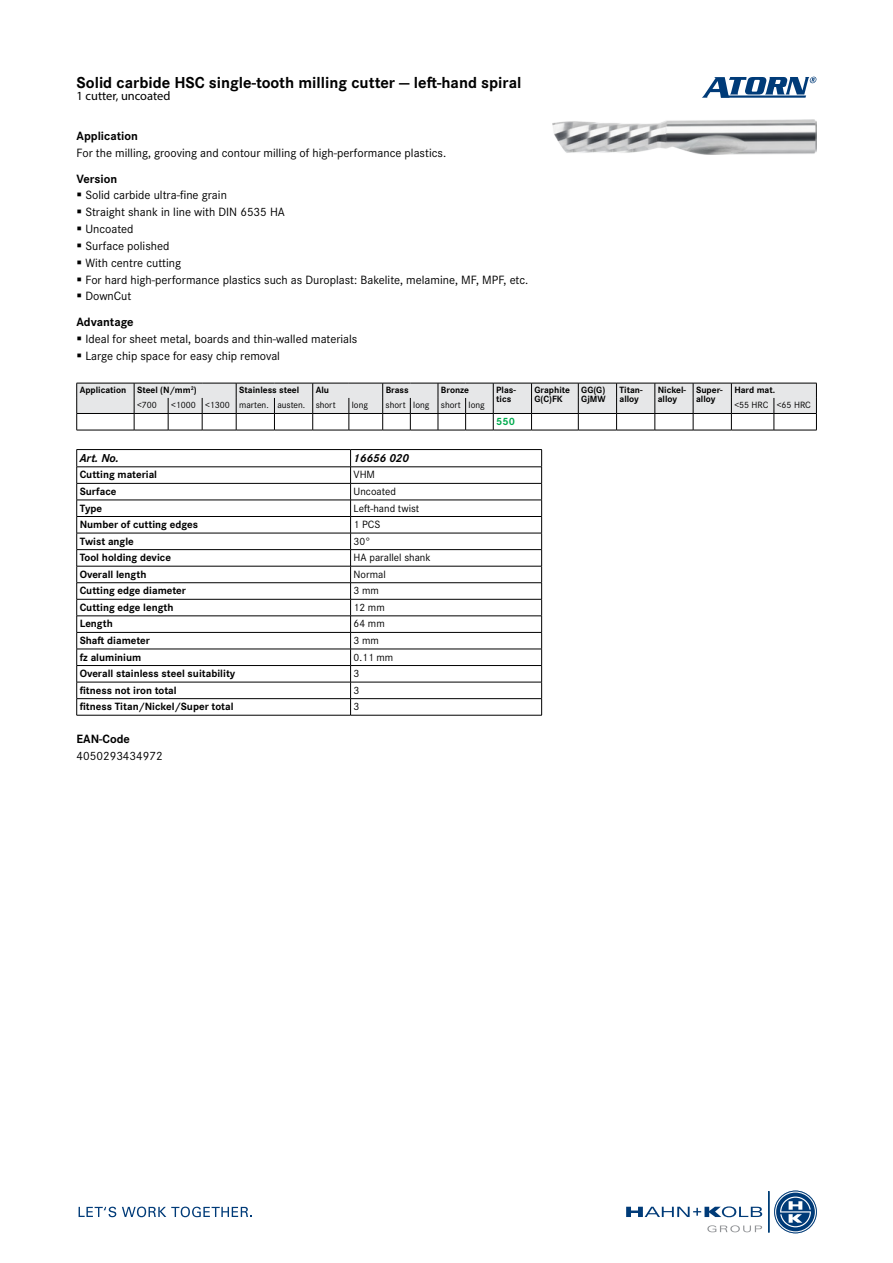
<style>
.page{position:relative;width:893px;height:1263px;background:#fff}
.page>*{position:absolute;margin:0;border:0;box-sizing:border-box;transform-origin:0 0}
.t1{font:700 16.5px "Corporate S Pro";color:#000}
.t2{font:12.45px/16.8px "Corporate S Pro";color:#000}
.t3{font:700 12.45px "Corporate S Pro";color:#000}
.t4{font:12.45px "Myriad Pro";color:#000}
.t5{font:italic 700 12px "Corporate S Pro";color:#000}
.t6{font:700 10.95px "Corporate S Pro";color:#000}
.t7{font:10.95px "Corporate S Pro";color:#000}
.t8{font:700 10.95px "Corporate S Pro";color:#00ab4e}
.t9{font:700 9.45px/9.4px "Corporate S Pro";color:#000}
.t10{font:9.45px "Corporate S Pro";color:#000}
</style>
<div class="page">
<img style="left:553px;top:119px;width:263px;height:35px">
<svg style="left:702px;top:77px;width:114px;height:21px"></svg>
<svg style="left:626px;top:1206px;width:136px;height:11px"></svg>
<hr style="left:768px;top:1191px;width:1px;height:41px;background:#003b78">
<svg style="left:775px;top:1191px;width:41px;height:42px"></svg>
<div style="left:774px;top:1191px;width:42px;height:42px;border:2px solid #fff;border-radius:50%"></div>
<div style="left:774px;top:1191px;width:42px;height:42px;border:1px solid #003b78;border-radius:50%"></div>
<svg style="left:707px;top:1225px;width:55px;height:7px"></svg>
<svg style="left:79px;top:1207px;width:37px;height:10px"></svg>
<svg style="left:122px;top:1206px;width:130px;height:11px"></svg>
<svg style="left:76px;top:383px;width:741px;height:48px"></svg>
<hr style="left:774px;top:430px;width:43px;height:1px;background:#000">
<hr style="left:77px;top:449px;width:274px;height:1px;background:#000">
<hr style="left:351px;top:449px;width:191px;height:1px;background:#000">
<hr style="left:77px;top:467px;width:274px;height:1px;background:#000">
<hr style="left:351px;top:467px;width:191px;height:1px;background:#000">
<hr style="left:77px;top:483px;width:274px;height:1px;background:#000">
<hr style="left:351px;top:483px;width:191px;height:1px;background:#000">
<hr style="left:77px;top:500px;width:274px;height:1px;background:#000">
<hr style="left:351px;top:500px;width:191px;height:1px;background:#000">
<hr style="left:77px;top:516px;width:274px;height:1px;background:#000">
<hr style="left:351px;top:516px;width:191px;height:1px;background:#000">
<hr style="left:77px;top:533px;width:274px;height:1px;background:#000">
<hr style="left:351px;top:533px;width:191px;height:1px;background:#000">
<hr style="left:77px;top:549px;width:274px;height:1px;background:#000">
<hr style="left:351px;top:549px;width:191px;height:1px;background:#000">
<hr style="left:77px;top:566px;width:274px;height:1px;background:#000">
<hr style="left:351px;top:566px;width:191px;height:1px;background:#000">
<hr style="left:77px;top:582px;width:274px;height:1px;background:#000">
<hr style="left:351px;top:582px;width:191px;height:1px;background:#000">
<hr style="left:77px;top:599px;width:274px;height:1px;background:#000">
<hr style="left:351px;top:599px;width:191px;height:1px;background:#000">
<hr style="left:77px;top:616px;width:274px;height:1px;background:#000">
<hr style="left:351px;top:616px;width:191px;height:1px;background:#000">
<hr style="left:77px;top:632px;width:274px;height:1px;background:#000">
<hr style="left:351px;top:632px;width:191px;height:1px;background:#000">
<hr style="left:77px;top:649px;width:274px;height:1px;background:#000">
<hr style="left:351px;top:649px;width:191px;height:1px;background:#000">
<hr style="left:77px;top:665px;width:274px;height:1px;background:#000">
<hr style="left:351px;top:665px;width:191px;height:1px;background:#000">
<hr style="left:77px;top:682px;width:274px;height:1px;background:#000">
<hr style="left:351px;top:682px;width:191px;height:1px;background:#000">
<hr style="left:77px;top:698px;width:274px;height:1px;background:#000">
<svg style="left:76px;top:450px;width:1px;height:265px"></svg>
<hr style="left:77px;top:715px;width:274px;height:1px;background:#000">
<hr style="left:351px;top:698px;width:191px;height:1px;background:#000">
<svg style="left:350px;top:450px;width:1px;height:265px"></svg>
<svg style="left:541px;top:450px;width:1px;height:265px"></svg>
<hr style="left:351px;top:715px;width:191px;height:1px;background:#000">
<h1 class="t1" style="left:77px;top:69px;width:446px">Solid carbide HSC single-tooth milling cutter — left-hand spiral</h1>
<p class="t4" style="left:77px;top:88px;width:95px">1 cutter, uncoated</p>
<p class="t3" style="left:77px;top:126px;width:63px">Application</p>
<p class="t2" style="left:77px;top:144px;width:371px">For the milling, grooving and contour milling of high-performance plastics.</p>
<p class="t3" style="left:77px;top:169px;width:42px">Version</p>
<p class="t2" style="left:85px;top:186px;width:445px">Solid carbide ultra-fine grain<br>Straight shank in line with DIN 6535 HA<br>Uncoated<br>Surface polished<br>With centre cutting<br>For hard high-performance plastics such as Duroplast: Bakelite, melamine, MF, MPF, etc.<br>DownCut</p>
<p class="t3" style="left:77px;top:312px;width:59px">Advantage</p>
<p class="t2" style="left:85px;top:329px;width:274px">Ideal for sheet metal, boards and thin-walled materials<br>Large chip space for easy chip removal</p>
<p class="t9" style="left:80px;top:384px;width:119px">Application Steel (N/mm<sup>2</sup>)</p>
<p class="t9" style="left:239px;top:384px;width:62px">Stainless steel</p>
<p class="t9" style="left:316px;top:384px;width:15px">Alu</p>
<p class="t9" style="left:386px;top:384px;width:25px">Brass</p>
<p class="t9" style="left:441px;top:384px;width:30px">Bronze</p>
<p class="t9" style="left:496px;top:384px;width:21px">Plas&shy;tics</p>
<p class="t9" style="left:534px;top:384px;width:37px">Graphite<br>G(C)FK</p>
<p class="t9" style="left:581px;top:384px;width:26px">GG(G)<br>GjMW</p>
<p class="t9" style="left:619px;top:384px;width:25px">Titan&shy;alloy</p>
<p class="t9" style="left:658px;top:384px;width:30px">Nickel&shy;alloy</p>
<p class="t9" style="left:696px;top:384px;width:28px">Super&shy;alloy</p>
<p class="t9" style="left:734px;top:384px;width:42px">Hard mat.</p>
<p class="t10" style="left:137px;top:398px;width:21px">&lt;700</p>
<p class="t10" style="left:171px;top:398px;width:166px">&lt;1000 &lt;1300 marten. austen. short</p>
<p class="t10" style="left:352px;top:398px;width:18px">long</p>
<p class="t10" style="left:386px;top:398px;width:101px">short long short long</p>
<p class="t10" style="left:734px;top:398px;width:78px">&lt;55 HRC &lt;65 HRC</p>
<p class="t8" style="left:496px;top:413px;width:20px">550</p>
<p class="t5" style="left:80px;top:448px;width:41px">Art. No.</p>
<p class="t5" style="left:354px;top:448px;width:57px">16656 020</p>
<p class="t6" style="left:80px;top:466px;width:79px">Cutting material</p>
<p class="t7" style="left:354px;top:467px;width:23px">VHM</p>
<p class="t6" style="left:80px;top:483px;width:38px">Surface</p>
<p class="t7" style="left:354px;top:483px;width:44px">Uncoated</p>
<p class="t6" style="left:80px;top:499px;width:24px">Type</p>
<p class="t7" style="left:354px;top:500px;width:67px">Left-hand twist</p>
<p class="t6" style="left:80px;top:516px;width:120px">Number of cutting edges</p>
<p class="t7" style="left:354px;top:516px;width:28px">1 PCS</p>
<p class="t6" style="left:80px;top:532px;width:56px">Twist angle</p>
<p class="t7" style="left:354px;top:533px;width:19px">30°</p>
<p class="t6" style="left:80px;top:549px;width:93px">Tool holding device</p>
<p class="t7" style="left:354px;top:550px;width:79px">HA parallel shank</p>
<p class="t6" style="left:80px;top:565px;width:68px">Overall length</p>
<p class="t7" style="left:354px;top:566px;width:34px">Normal</p>
<p class="t6" style="left:80px;top:582px;width:108px">Cutting edge diameter</p>
<p class="t7" style="left:354px;top:583px;width:27px">3 mm</p>
<p class="t6" style="left:80px;top:599px;width:95px">Cutting edge length</p>
<p class="t7" style="left:354px;top:599px;width:33px">12 mm</p>
<p class="t6" style="left:80px;top:615px;width:35px">Length</p>
<p class="t7" style="left:354px;top:616px;width:33px">64 mm</p>
<p class="t6" style="left:80px;top:632px;width:72px">Shaft diameter</p>
<p class="t7" style="left:354px;top:632px;width:27px">3 mm</p>
<p class="t6" style="left:80px;top:648px;width:63px">fz aluminium</p>
<p class="t7" style="left:354px;top:649px;width:41px">0.11 mm</p>
<p class="t6" style="left:80px;top:665px;width:157px">Overall stainless steel suitability</p>
<p class="t7" style="left:354px;top:665px;width:7px">3</p>
<p class="t6" style="left:80px;top:681px;width:99px">fitness not iron total</p>
<p class="t7" style="left:354px;top:682px;width:7px">3</p>
<p class="t6" style="left:80px;top:698px;width:155px">fitness Titan/Nickel/Super total</p>
<p class="t7" style="left:354px;top:699px;width:7px">3</p>
<p class="t3" style="left:77px;top:729px;width:55px">EAN-Code</p>
<p class="t2" style="left:77px;top:746px;width:88px">4050293434972</p>
</div>
